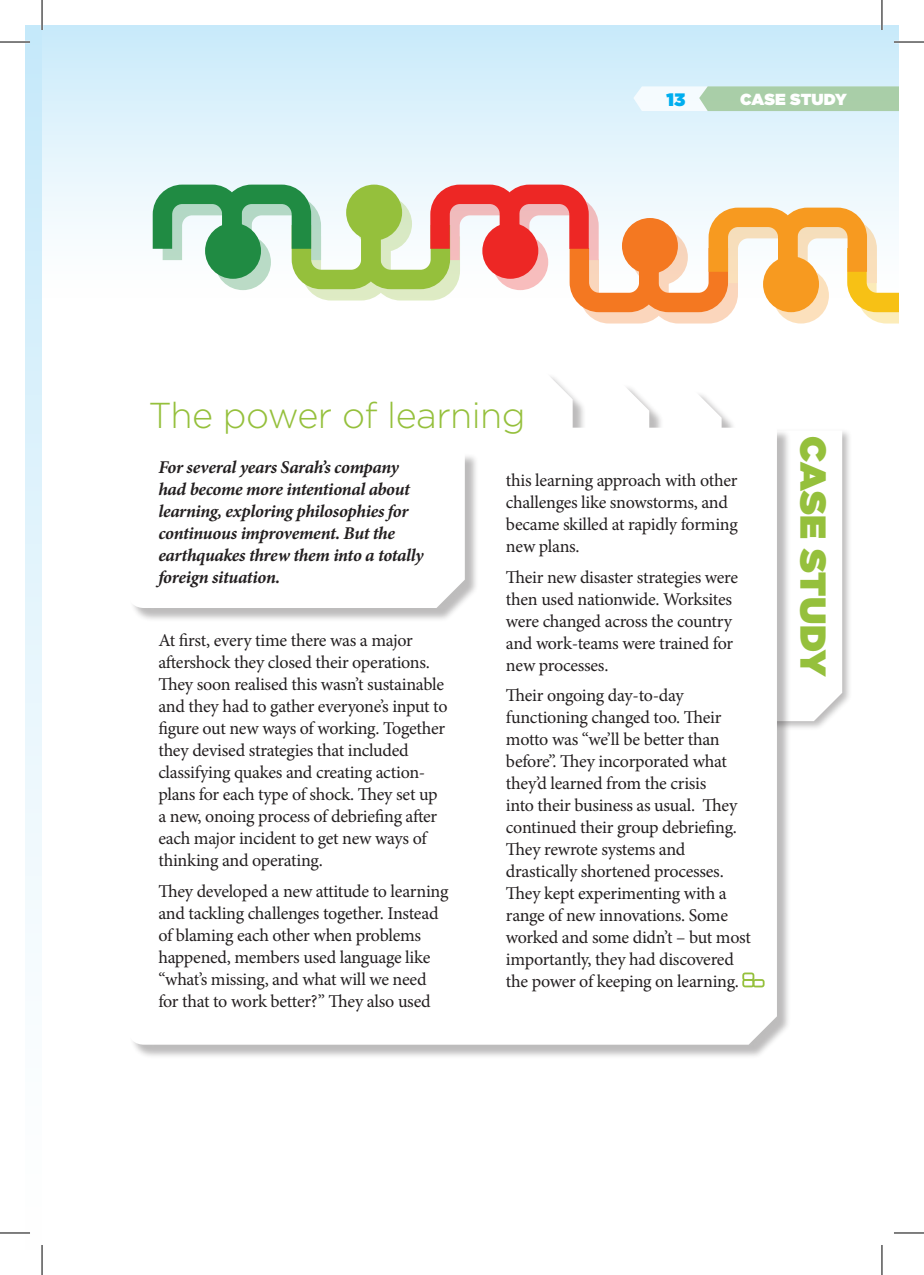
<style>
.page{position:relative;width:924px;height:1275px;background:#fff}
.page>*{position:absolute;margin:0;border:0;box-sizing:border-box;transform-origin:0 0}
.t1{font:300 36px "Gotham";letter-spacing:-.015em;color:#95c03c}
.t2{font:900 36px "Gotham";letter-spacing:.005em;color:#95c03c}
.t3{font:18px/22px "Minion Pro";letter-spacing:-.015em;color:#231f20}
.t4{font:italic 700 18px/22px "Minion Pro";letter-spacing:-.02em;color:#231f20}
.t5{font:900 18px "Gotham";color:#00aeef}
.t6{font:900 16px "Gotham";color:#fff}
</style>
<div class="page">
<div style="left:42px;top:25px;width:856px;height:272px;background:linear-gradient(to bottom,#caeafa,#fffffe)"></div>
<div style="left:760px;top:428px;width:91px;height:303px;background:#231f20;opacity:.3"></div>
<svg style="left:790px;top:430px;width:51px;height:291px"></svg>
<div style="left:25px;top:25px;width:17px;height:1225px;background:linear-gradient(to bottom,#c7eafa,#fff)"></div>
<svg style="left:550px;top:376px;width:99px;height:52px"></svg>
<div style="left:129px;top:429px;width:661px;height:630px;background:#231f20;opacity:.3"></div>
<svg style="left:129px;top:428px;width:647px;height:616px"></svg>
<svg style="left:742px;top:972px;width:22px;height:15px"></svg>
<svg style="left:633px;top:86px;width:265px;height:25px"></svg>
<div style="left:129px;top:453px;width:350px;height:169px;background:#231f20;opacity:.3"></div>
<svg style="left:129px;top:452px;width:335px;height:156px"></svg>
<svg style="left:153px;top:185px;width:745px;height:138px"></svg>
<div style="left:621px;top:218px;width:56px;height:56px;background:#f47821;border-radius:50%"></div>
<div style="left:762px;top:256px;width:56px;height:56px;background:#f79a20;border-radius:50%"></div>
<hr style="left:0;top:41px;width:30px;height:2px;background:#fff">
<hr style="left:893px;top:41px;width:30px;height:2px;background:#fff">
<hr style="left:0;top:1231px;width:30px;height:3px;background:#fff">
<hr style="left:41px;top:0;width:2px;height:30px;background:#fff">
<hr style="left:41px;top:1245px;width:2px;height:30px;background:#fff">
<hr style="left:880px;top:0;width:2px;height:30px;background:#fff">
<hr style="left:0;top:42px;width:30px;height:1px;background:#000">
<hr style="left:893px;top:42px;width:30px;height:1px;background:#000">
<hr style="left:0;top:1232px;width:30px;height:1px;background:#000">
<hr style="left:893px;top:1232px;width:30px;height:1px;background:#000">
<hr style="left:42px;top:0;width:1px;height:30px;background:#000">
<hr style="left:42px;top:1245px;width:1px;height:30px;background:#000">
<hr style="left:881px;top:0;width:1px;height:30px;background:#000">
<hr style="left:881px;top:1245px;width:1px;height:30px;background:#000">
<h1 class="t1" style="left:148px;top:392px;width:378px">The power of learning</h1>
<p class="t5" style="left:666px;top:87px;width:20px">13</p>
<p class="t6" style="left:739px;top:88px;width:108px">CASE STUDY</p>
<p class="t4" style="left:158px;top:456px;width:266px">For several years Sarah’s company had become more intentional about learning, exploring philosophies for continuous improvement. But the earthquakes threw them into a totally foreign situation.</p>
<p class="t3" style="left:158px;top:629px;width:290px">At first, every time there was a major aftershock they closed their operations.<br>They soon realised this wasn’t sustainable and they had to gather everyone’s input to figure out new ways of working. Together they devised strategies that included classifying quakes and creating action&shy;plans for each type of shock. They set up a new, onoing process of debriefing after each major incident to get new ways of thinking and operating.</p>
<p class="t3" style="left:158px;top:880px;width:291px">They developed a new attitude to learning and tackling challenges together. Instead of blaming each other when problems happened, members used language like “what’s missing, and what will we need for that to work better?” They also used</p>
<p class="t3" style="left:505px;top:469px;width:233px">this learning approach with other challenges like snowstorms, and became skilled at rapidly forming new plans.</p>
<p class="t3" style="left:505px;top:566px;width:233px">Their new disaster strategies were then used nationwide. Worksites were changed across the country and work-teams were trained for new processes.</p>
<p class="t3" style="left:505px;top:684px;width:246px">Their ongoing day-to-day functioning changed too. Their motto was “we’ll be better than before”. They incorporated what they’d learned from the crisis<br>into their business as usual. They continued their group debriefing.<br>They rewrote systems and drastically shortened processes.<br>They kept experimenting with a range of new innovations. Some worked and some didn’t – but most importantly, they had discovered the power of keeping on learning.</p>
<h1 class="t2" style="left:838px;top:436px;width:242px;rotate:90deg">CASE STUDY</h1>
</div>
